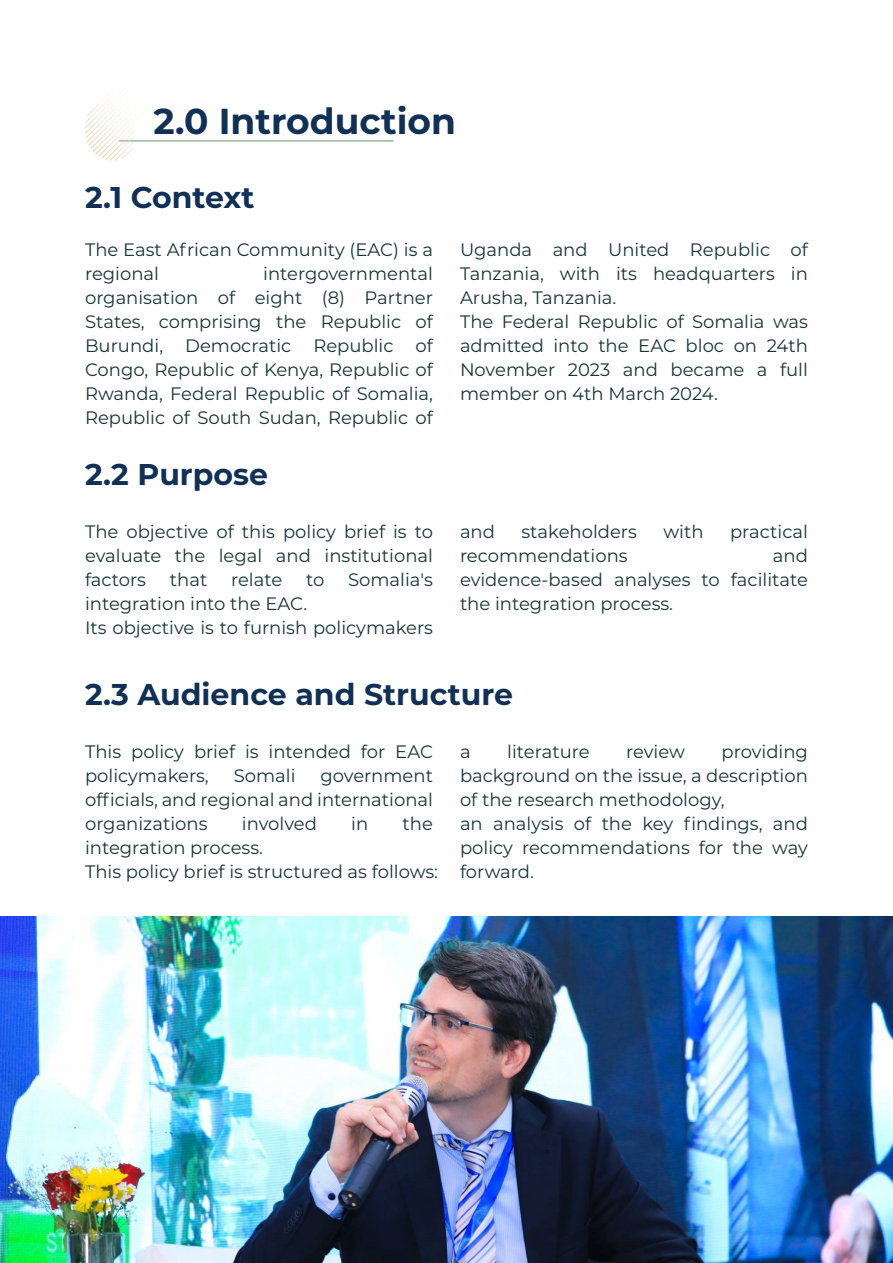
<style>
.page{position:relative;width:893px;height:1263px;background:#fff}
.page>*{position:absolute;margin:0;border:0;box-sizing:border-box;transform-origin:0 0}
.t1{font:700 36px "Montserrat";color:#103055}
.t2{font:700 30px "Montserrat";color:#103055}
.t3{font:18px/24px "Montserrat";color:#193535}
</style>
<div class="page">
<img style="left:0;top:917px;width:893px;height:346px">
<hr style="left:119px;top:141px;width:275px;height:1px;background:#729072">
<svg style="left:85px;top:94px;width:73px;height:67px"></svg>
<h1 class="t1" style="left:154px;top:96px;width:304px">2.0 Introduction</h1>
<h2 class="t2" style="left:85px;top:175px;width:171px">2.1 Context</h2>
<p class="t3" style="left:85px;top:237px;width:349px">The East African Community (EAC) is a regional</p>
<p class="t3" style="left:85px;top:261px;width:349px;text-align:justify;text-indent:178px">intergovernmental organisation of eight (8) Partner States, comprising the Republic of Burundi, Democratic Republic of Congo, Republic of Kenya, Republic of Rwanda, Federal Republic of Somalia, Republic of South Sudan, Republic of</p>
<h2 class="t2" style="left:85px;top:453px;width:184px">2.2 Purpose</h2>
<p class="t3" style="left:85px;top:519px;width:349px;text-align:justify">The objective of this policy brief is to evaluate the legal and institutional factors</p>
<p class="t3" style="left:170px;top:567px;width:39px">that</p>
<p class="t3" style="left:231px;top:567px;width:53px">relate</p>
<p class="t3" style="left:306px;top:567px;width:20px">to</p>
<p class="t3" style="left:348px;top:567px;width:86px">Somalia's</p>
<p class="t3" style="left:85px;top:591px;width:349px">integration into the EAC.<br>Its objective is to furnish policymakers</p>
<p class="t3" style="left:460px;top:237px;width:349px">Uganda and United Republic of<br>Tanzania, with its headquarters in<br>Arusha, Tanzania.<br>The Federal Republic of Somalia was admitted into the EAC bloc on 24th<br>November 2023 and became a full member on 4th March 2024.</p>
<p class="t3" style="left:460px;top:519px;width:37px">and</p>
<p class="t3" style="left:521px;top:519px;width:117px">stakeholders</p>
<p class="t3" style="left:663px;top:519px;width:42px">with</p>
<p class="t3" style="left:730px;top:519px;width:79px">practical</p>
<p class="t3" style="left:460px;top:543px;width:169px">recommendations</p>
<p class="t3" style="left:460px;top:543px;width:349px;text-align:justify;text-indent:313px">and evidence-based analyses to facilitate the integration process.</p>
<h2 class="t2" style="left:85px;top:673px;width:429px">2.3 Audience and Structure</h2>
<p class="t3" style="left:85px;top:739px;width:349px">This policy brief is intended for EAC policymakers,</p>
<p class="t3" style="left:234px;top:763px;width:63px">Somali</p>
<p class="t3" style="left:85px;top:763px;width:349px;text-align:justify;text-indent:235px">government officials, and regional and international organizations</p>
<p class="t3" style="left:242px;top:811px;width:77px">involved</p>
<p class="t3" style="left:351px;top:811px;width:19px">in</p>
<p class="t3" style="left:403px;top:811px;width:32px">the</p>
<p class="t3" style="left:85px;top:835px;width:354px">integration process.<br>This policy brief is structured as follows:</p>
<p class="t3" style="left:460px;top:739px;width:349px;text-indent:262px">providing background on the issue, a description of the research methodology,<br>an analysis of the key findings, and policy recommendations for the way forward.</p>
<p class="t3" style="left:460px;top:739px;width:12px">a</p>
<p class="t3" style="left:507px;top:739px;width:84px">literature</p>
<p class="t3" style="left:626px;top:739px;width:60px">review</p>
</div>
